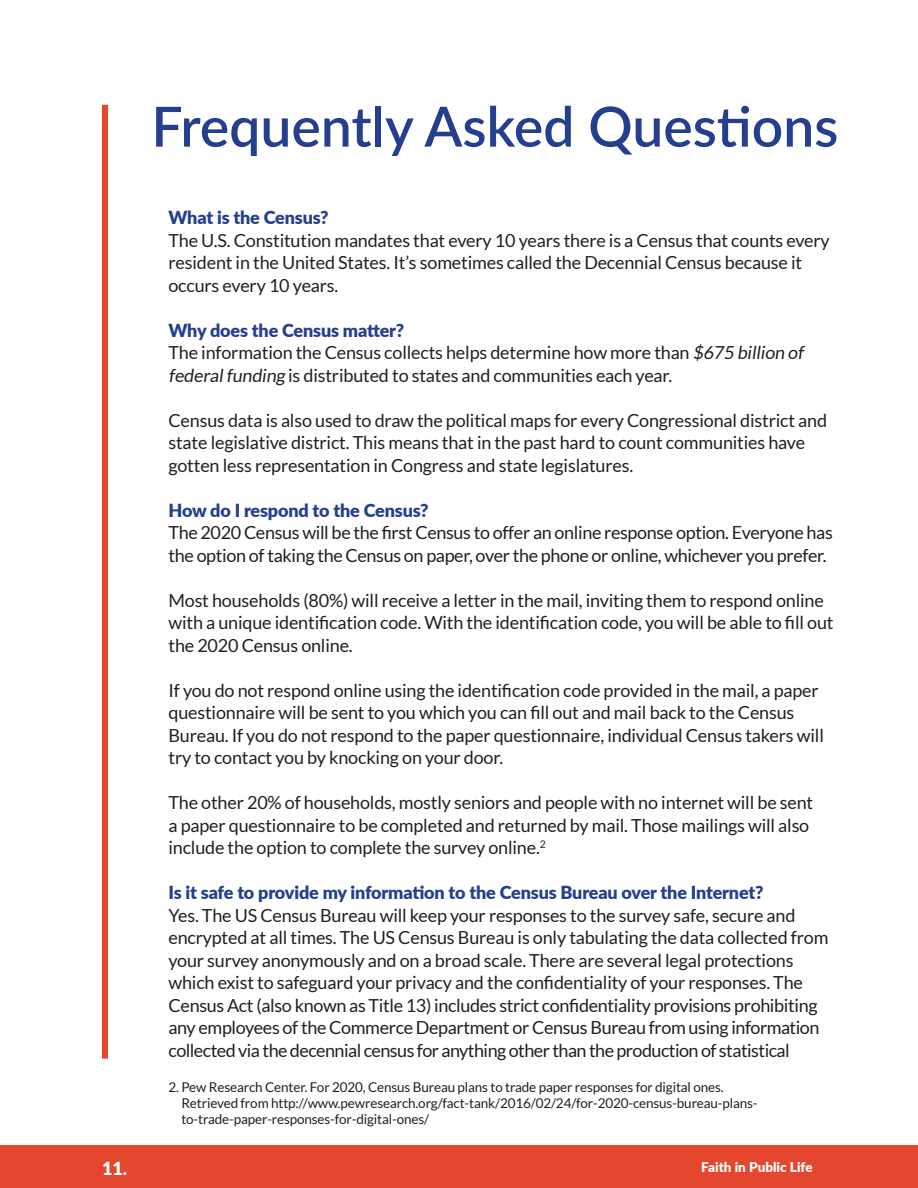
<style>
.page{position:relative;width:918px;height:1188px;background:#fff}
.page>*{position:absolute;margin:0;border:0;box-sizing:border-box;transform-origin:0 0}
.t1{font:600 55.35px "Lato";color:#253f8e}
.t2{font:18px/22.5px "Lato";letter-spacing:-.01em;color:#231f20}
.t3{font:900 18px "Lato";letter-spacing:-.01em;color:#253f8e}
.t4{font:900 18px "Lato";color:#fff}
.t5{font:13.5px/16.2px "Lato";letter-spacing:-.01em;color:#231f20}
.t6{font:900 13.5px "Lato";color:#fff}
</style>
<div class="page">
<div style="left:102px;top:105px;width:6px;height:954px;background:#e5472e"></div>
<div style="left:0;top:1146px;width:918px;height:42px;background:#e5472e"></div>
<h1 class="t1" style="left:151px;top:86px;width:688px">Frequently Asked Questions</h1>
<p class="t3" style="left:168px;top:204px;width:162px">What is the Census?</p>
<p class="t2" style="left:168px;top:229px;width:663px">The U.S. Constitution mandates that every 10 years there is a Census that counts every resident in the United States. It’s sometimes called the Decennial Census because it occurs every 10 years.</p>
<p class="t3" style="left:168px;top:317px;width:237px">Why does the Census matter?</p>
<p class="t2" style="left:168px;top:341px;width:639px">The information the Census collects helps determine how more than $675 billion of federalfunding is distributed to states and communities each year.</p>
<p class="t2" style="left:168px;top:409px;width:660px">Census data is also used to draw the political maps for every Congressional district and state legislative district. This means that in the past hard to count communities have gotten less representation in Congress and state legislatures.</p>
<p class="t3" style="left:168px;top:497px;width:262px">How do I respond to the Census?</p>
<p class="t2" style="left:168px;top:521px;width:666px">The 2020 Census will be the first Census to offer an online response option. Everyone has the option of taking the Census on paper, over the phone or online, whichever you prefer.</p>
<p class="t2" style="left:168px;top:589px;width:667px">Most households (80%) will receive a letter in the mail, inviting them to respond online with a unique identification code. With the identification code, you will be able to fill out the 2020 Census online.</p>
<p class="t2" style="left:168px;top:679px;width:657px">If you do not respond online using the identification code provided in the mail, a paper questionnaire will be sent to you which you can fill out and mail back to the Census Bureau. If you do not respond to the paper questionnaire, individual Census takers will try to contact you by knocking on your door.</p>
<p class="t2" style="left:168px;top:791px;width:646px">The other 20% of households, mostly seniors and people with no internet will be sent a paper questionnaire to be completed and returned by mail. Those mailings will also include the option to complete the survey online.<sup>2</sup></p>
<p class="t3" style="left:168px;top:879px;width:597px">Is it safe to provide my information to the Census Bureau over the Internet?</p>
<p class="t2" style="left:168px;top:904px;width:661px">Yes. The US Census Bureau will keep your responses to the survey safe, secure and encrypted at all times. The US Census Bureau is only tabulating the data collected from your survey anonymously and on a broad scale. There are several legal protections which exist to safeguard your privacy and the confidentiality of your responses. The Census Act (also known as Title 13) includes strict confidentiality provisions prohibiting any employees of the Commerce Department or Census Bureau from using information collected via the decennial census for anything other than the production of statistical</p>
<p class="t5" style="left:181px;top:1079px;width:578px;text-indent:-13px">2. Pew Research Center. For 2020, Census Bureau plans to trade paper responses for digital ones.<br>Retrieved from http://www.pewresearch.org/fact-tank/2016/02/24/for-2020-census-bureau-plans&shy;to-trade-paper-responses-for-digital-ones/</p>
<p class="t4" style="left:102px;top:1155px;width:27px">11.</p>
<p class="t6" style="left:701px;top:1157px;width:113px">Faith in Public Life</p>
</div>
